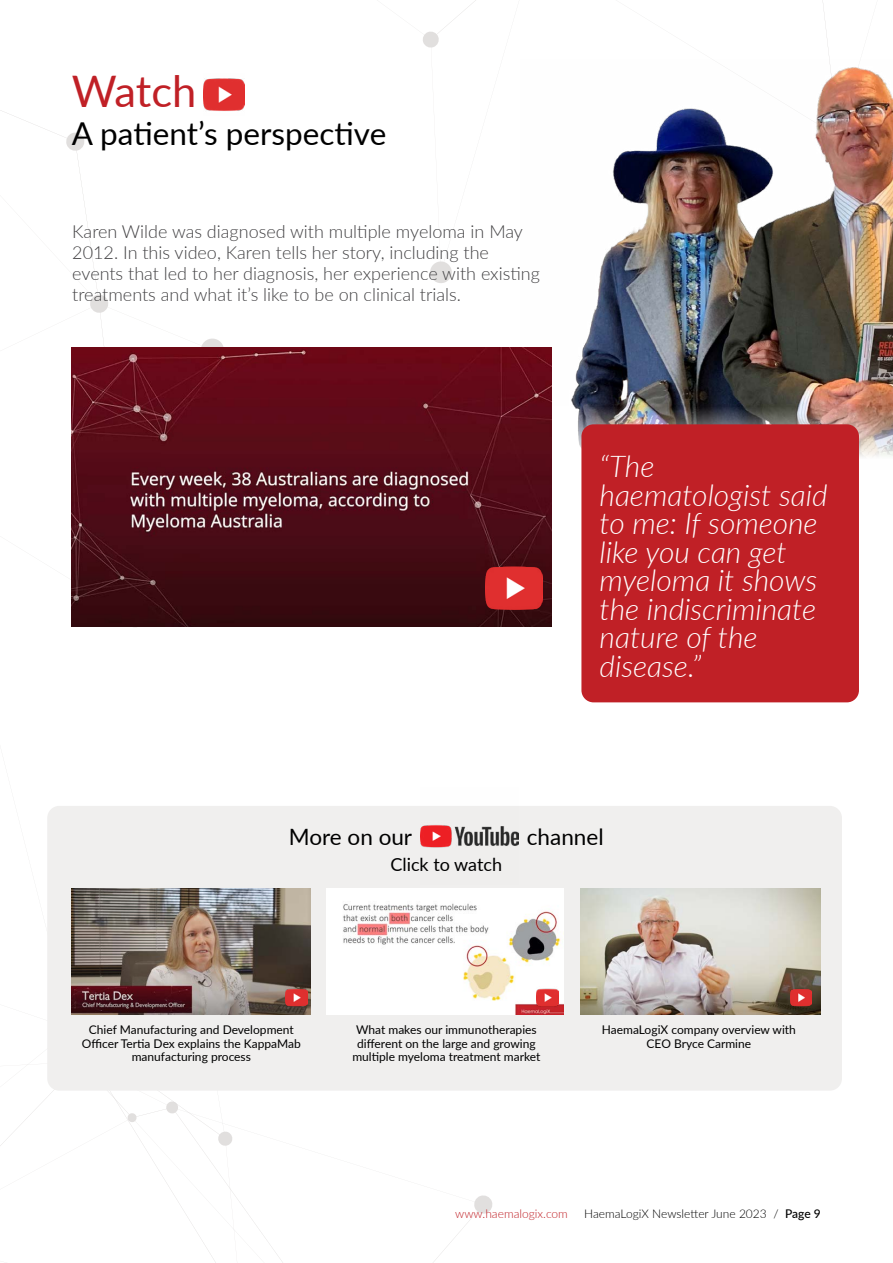
<style>
.page{position:relative;width:893px;height:1263px;background:#fff}
.page>*{position:absolute;margin:0;border:0;box-sizing:border-box;transform-origin:0 0}
.t1{font:43.5px "Lato";letter-spacing:-.005em;color:#c02026}
.t2{font:31.5px "Lato";color:#000}
.t3{font:italic 300 30px/28.5px "Lato";color:#fff}
.t4{font:22.5px "Lato";color:#000}
.t5{font:300 18px/21px "Lato";color:#414042}
.t6{font:18px "Lato";color:#000}
.t7{font:12px/13.5px "Lato";color:#000;text-align:center}
.t8{font:300 12px "Lato";color:#000}
.t9{font:300 12px "Lato";color:#c02026}
.s1{font-weight:500}
</style>
<div class="page">
<svg style="left:0;top:110px;width:225px;height:518px"></svg>
<svg style="left:423px;top:0;width:407px;height:283px"></svg>
<img style="left:520px;top:60px;width:373px;height:409px">
<div style="left:581px;top:424px;width:278px;height:278px;background:#c02026;border-radius:12px"></div>
<img style="left:0;top:222px;width:1px;height:337px">
<div style="left:47px;top:806px;width:795px;height:285px;background:#f0efee;border-radius:12px"></div>
<img style="left:72px;top:348px;width:479px;height:279px">
<img style="left:71px;top:888px;width:240px;height:127px">
<img style="left:327px;top:888px;width:237px;height:127px">
<img style="left:421px;top:825px;width:97px;height:23px">
<img style="left:203px;top:78px;width:42px;height:38px">
<img style="left:485px;top:559px;width:58px;height:58px">
<img style="left:285px;top:986px;width:22px;height:22px">
<img style="left:537px;top:986px;width:21px;height:22px">
<img style="left:581px;top:888px;width:239px;height:127px">
<img style="left:790px;top:986px;width:22px;height:22px">
<h1 class="t1" style="left:72px;top:60px;width:126px">Watch</h1>
<h2 class="t2" style="left:72px;top:111px;width:316px">A patient’s perspective</h2>
<h3 class="t5" style="left:72px;top:220px;width:469px">Karen Wilde was diagnosed with multiple myeloma in May 2012. In this video, Karen tells her story, including the events that led to her diagnosis, her experience with existing treatments and what it’s like to be on clinical trials.</h3>
<h3 class="t3" style="left:600px;top:451px;width:230px">“The haematologist said to me: If someone like you can get myeloma it shows the indiscriminate nature of the disease.”</h3>
<h3 class="t4" style="left:289px;top:821px;width:125px">More on our</h3>
<h3 class="t4" style="left:527px;top:821px;width:78px">channel</h3>
<h3 class="t6" style="left:390px;top:851px;width:113px">Click to watch</h3>
<p class="t7" style="left:82px;top:1022px;width:220px">Chief Manufacturing and Development<br>Officer Tertia Dex explains the KappaMab manufacturing process</p>
<p class="t7" style="left:352px;top:1022px;width:190px">What makes our immunotherapies different on the large and growing multiple myeloma treatment market</p>
<p class="t7" style="left:602px;top:1022px;width:195px">HaemaLogiX company overview with<br>CEO Bryce Carmine</p>
<p class="t9" style="left:455px;top:1206px;width:114px">www.haemalogix.com</p>
<p class="t8" style="left:584px;top:1206px;width:238px">HaemaLogiX Newsletter June 2023 / <span class="s1">Page 9</span></p>
</div>
